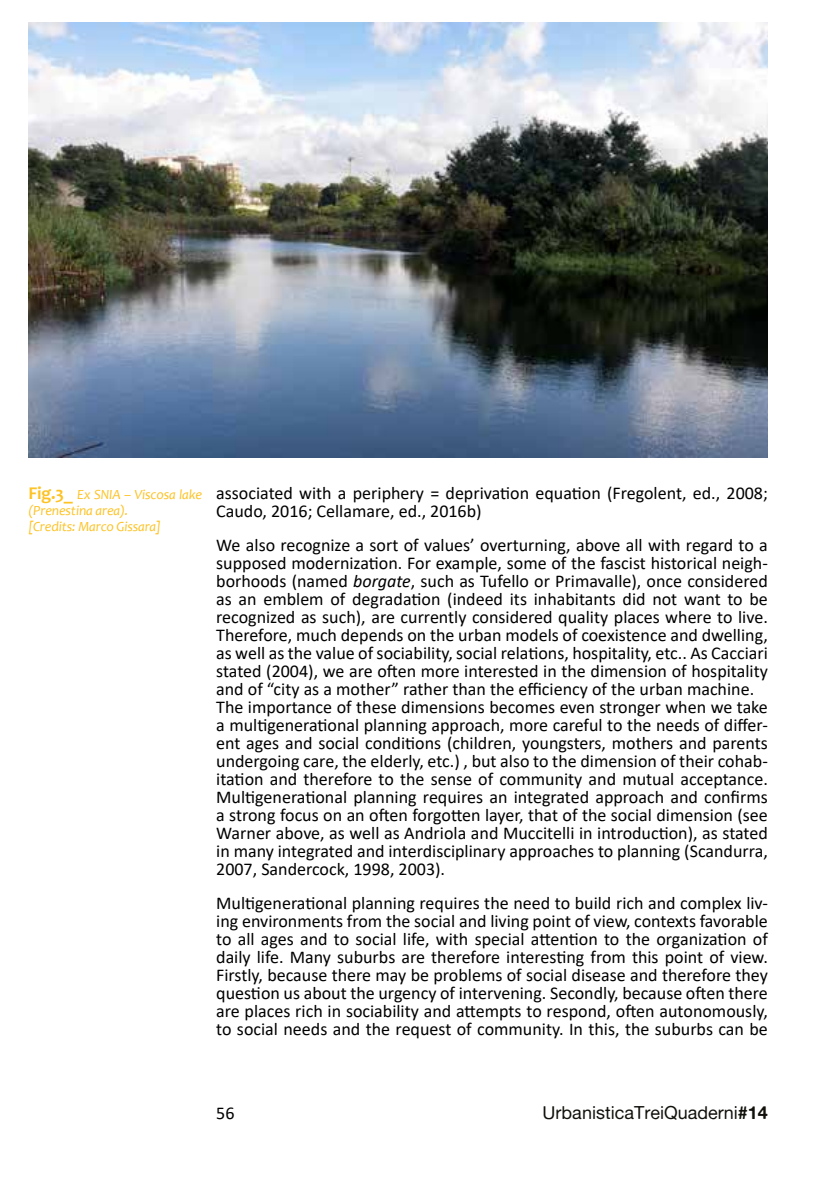
<style>
.page{position:relative;width:840px;height:1191px;background:#fff}
.page>*{position:absolute;margin:0;border:0;box-sizing:border-box;transform-origin:0 0}
.t1{font:18px/18px "Calibri";color:#000}
.t2{font:18px "Alte Haas Grotesk";color:#12110c}
.t3{font:italic 14px/16px "Candara";letter-spacing:-.01em;color:#fdc224}
.s1{font-weight:700;font-style:normal;font-size:18px}
.s2{font-style:italic}
.s3{font-family:"Alte Haas Grotesk Bold"}
</style>
<div class="page">
<img style="left:29px;top:22px;width:738px;height:435px">
<p class="t3" style="left:28px;top:487px;width:175px"><span class="s1">Fig.3_</span> Ex SNIA – Viscosa lake (Prenestina area).<br>[Credits: Marco Gissara]</p>
<p class="t1" style="left:216px;top:485px;width:553px">associated with a periphery = deprivation equation (Fregolent, ed., 2008;<br>Caudo, 2016; Cellamare, ed., 2016b)</p>
<p class="t1" style="left:216px;top:537px;width:553px">We also recognize a sort of values’ overturning, above all with regard to a supposed modernization. For example, some of the fascist historical neigh&shy;borhoods (named <span class="s2">borgate</span>, such as Tufello or Primavalle), once considered as an emblem of degradation (indeed its inhabitants did not want to be recognized as such), are currently considered quality places where to live.<br>Therefore, much depends on the urban models of coexistence and dwelling, as well as the value of sociability, social relations, hospitality, etc.. As Cacciari stated (2004), we are often more interested in the dimension of hospitality and of “city as a mother” rather than the efficiency of the urban machine.<br>The importance of these dimensions becomes even stronger when we take a multigenerational planning approach, more careful to the needs of differ&shy;ent ages and social conditions (children, youngsters, mothers and parents undergoing care, the elderly, etc.) , but also to the dimension of their cohab&shy;itation and therefore to the sense of community and mutual acceptance.<br>Multigenerational planning requires an integrated approach and confirms a strong focus on an often forgotten layer, that of the social dimension (see Warner above, as well as Andriola and Muccitelli in introduction), as stated in many integrated and interdisciplinary approaches to planning (Scandurra, 2007, Sandercock, 1998, 2003).</p>
<p class="t1" style="left:216px;top:895px;width:553px;text-align:justify">Multigenerational planning requires the need to build rich and complex liv&shy;ing environments from the social and living point of view, contexts favorable to all ages and to social life, with special attention to the organization of daily life. Many suburbs are therefore interesting from this point of view.<br>Firstly, because there may be problems of social disease and therefore they question us about the urgency of intervening. Secondly, because often there are places rich in sociability and attempts to respond, often autonomously, to social needs and the request of community. In this, the suburbs can be</p>
<p class="t1" style="left:216px;top:1105px;width:20px">56</p>
<p class="t2" style="left:542px;top:1101px;width:227px">UrbanisticaTreiQuaderni<span class="s3">#14</span></p>
</div>
